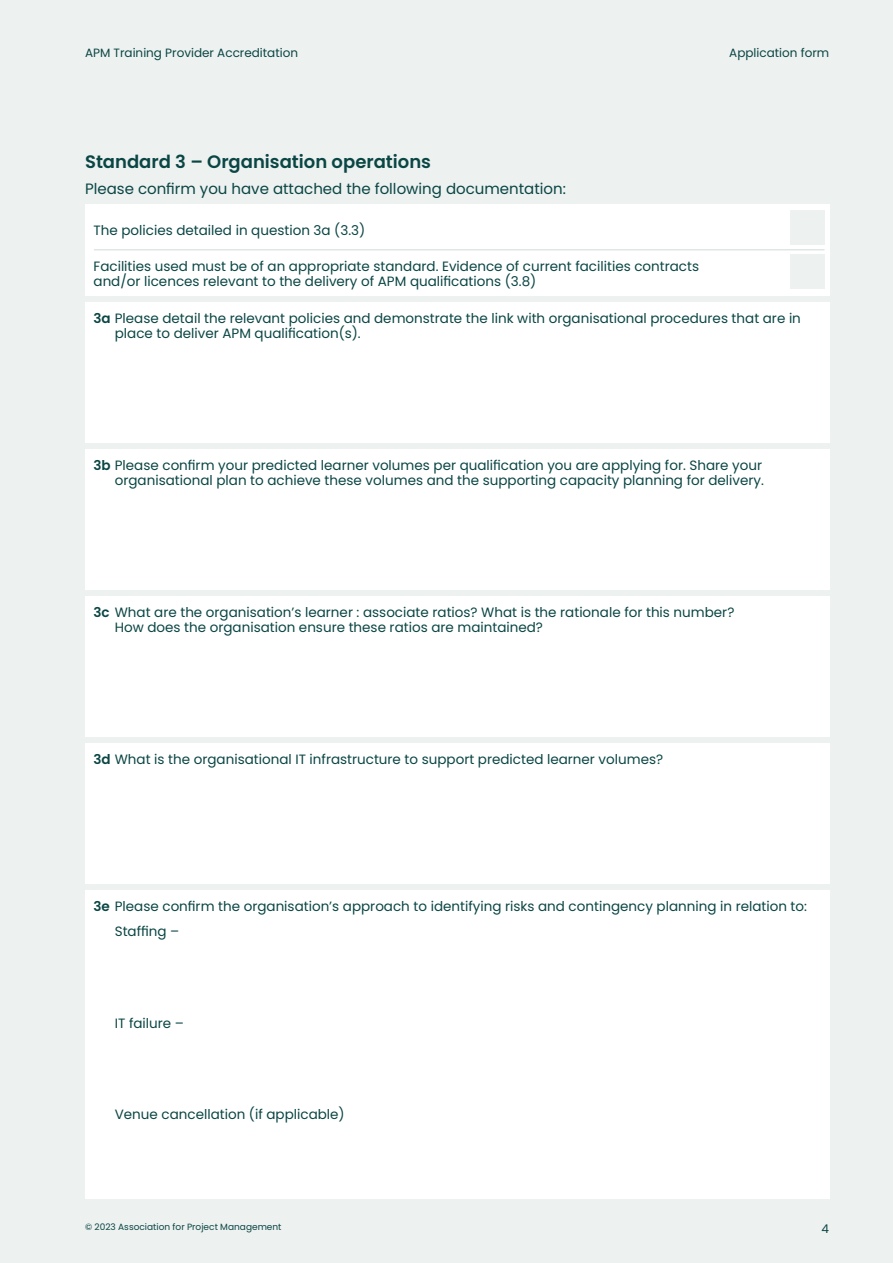
<style>
.page{position:relative;width:893px;height:1263px;background:#edf1f0}
.page>*{position:absolute;margin:0;border:0;box-sizing:border-box;transform-origin:0 0}
.t1{font:600 18px "Poppins";color:#0a4644}
.t2{font:15px "Poppins";color:#0a4644}
.t3{font:13.5px/15px "Poppins";color:#0a4644}
.t4{font:12px "Poppins";color:#0a4644}
.t5{font:9px "Poppins";color:#0a4644}
.s1{font-weight:600}
</style>
<div class="page">
<div style="left:85px;top:204px;width:744px;height:92px;background:#fff"></div>
<hr style="left:94px;top:249px;width:730px;height:1px;background:#cedada">
<div style="left:791px;top:210px;width:34px;height:34px;background:#edf1f0"></div>
<div style="left:791px;top:254px;width:34px;height:34px;background:#edf1f0"></div>
<div style="left:85px;top:303px;width:744px;height:140px;background:#fff"></div>
<div style="left:85px;top:597px;width:744px;height:140px;background:#fff"></div>
<div style="left:85px;top:891px;width:744px;height:308px;background:#fff"></div>
<div style="left:85px;top:450px;width:744px;height:140px;background:#fff"></div>
<div style="left:85px;top:744px;width:744px;height:140px;background:#fff"></div>
<p class="t4" style="left:85px;top:46px;width:215px">APM Training Provider Accreditation</p>
<p class="t4" style="left:729px;top:46px;width:101px">Application form</p>
<h1 class="t1" style="left:85px;top:151px;width:348px">Standard 3 – Organisation operations</h1>
<p class="t2" style="left:85px;top:180px;width:482px">Please confirm you have attached the following documentation:</p>
<p class="t3" style="left:94px;top:222px;width:273px">The policies detailed in question 3a (3.3)</p>
<p class="t3" style="left:94px;top:259px;width:607px">Facilities used must be of an appropriate standard. Evidence of current facilities contracts and/or licences relevant to the delivery of APM qualifications (3.8)</p>
<p class="t3" style="left:115px;top:311px;width:688px;text-indent:-21px"><span class="s1">3a</span> Please detail the relevant policies and demonstrate the link with organisational procedures that are in place to deliver APM qualification(s).</p>
<p class="t3" style="left:94px;top:457px;width:672px;text-align:right"><span class="s1">3b</span> Please confirm your predicted learner volumes per qualification you are applying for. Share your organisational plan to achieve these volumes and the supporting capacity planning for delivery.</p>
<p class="t3" style="left:115px;top:604px;width:621px;text-indent:-21px"><span class="s1">3c</span> What are the organisation’s learner : associate ratios? What is the rationale for this number?<br>How does the organisation ensure these ratios are maintained?</p>
<p class="t3" style="left:94px;top:751px;width:571px"><span class="s1">3d</span> What is the organisational IT infrastructure to support predicted learner volumes?</p>
<p class="t3" style="left:115px;top:893px;width:694px;line-height:25.7px;text-indent:-21px"><span class="s1">3e</span> Please confirm the organisation’s approach to identifying risks and contingency planning in relation to:<br>Staffing –</p>
<p class="t3" style="left:115px;top:1016px;width:71px">IT failure –</p>
<p class="t3" style="left:115px;top:1107px;width:231px">Venue cancellation (if applicable)</p>
<p class="t5" style="left:85px;top:1221px;width:198px">© 2023 Association for Project Management</p>
<p class="t4" style="left:822px;top:1222px;width:9px">4</p>
</div>
